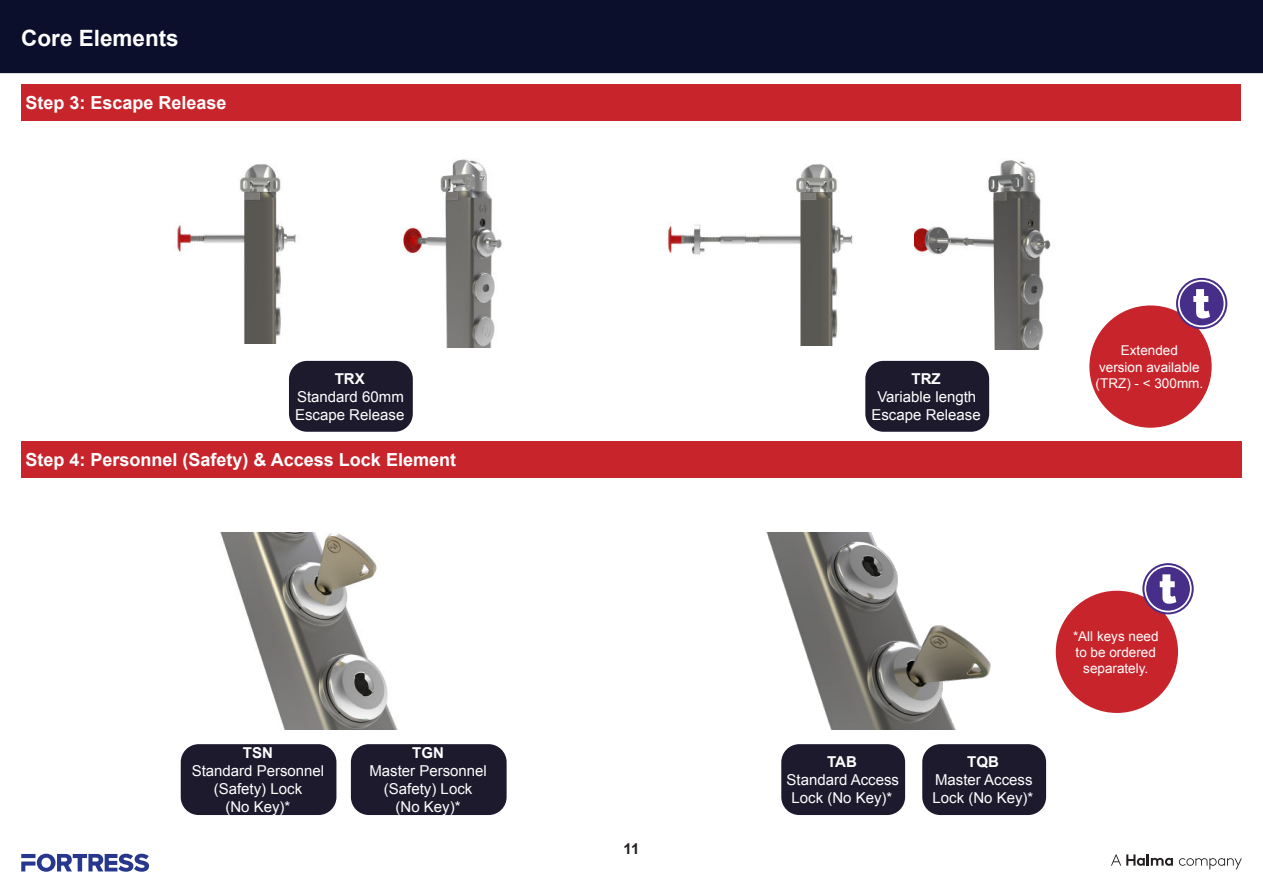
<style>
.page{position:relative;width:1263px;height:893px;background:#fff}
.page>*{position:absolute;margin:0;border:0;box-sizing:border-box;transform-origin:0 0}
.t1{font:700 22.5px "Arial";color:#fff}
.t2{font:700 18px "Arial";color:#fff}
.t3{font:15px/18px "Arial";color:#fff;text-align:center}
.t4{font:700 15px "Arial";color:#fff}
.t5{font:700 15px "Arial";color:#231f20}
.t6{font:13.5px/16.2px "Arial";color:#fff;text-align:center}
</style>
<div class="page">
<div style="left:21px;top:441px;width:1220px;height:36px;background:#c8242b"></div>
<div style="left:21px;top:84px;width:1219px;height:36px;background:#c8242b"></div>
<img style="left:400px;top:159px;width:102px;height:189px">
<img style="left:914px;top:160px;width:137px;height:190px">
<img style="left:177px;top:164px;width:119px;height:180px">
<img style="left:766px;top:532px;width:225px;height:198px">
<img style="left:220px;top:532px;width:178px;height:198px">
<img style="left:666px;top:164px;width:187px;height:182px">
<div style="left:289px;top:361px;width:124px;height:71px;background:#1d1a2d;border-radius:18px"></div>
<div style="left:181px;top:744px;width:155px;height:71px;background:#1d1a2d;border-radius:18px"></div>
<div style="left:351px;top:744px;width:156px;height:71px;background:#1d1a2d;border-radius:18px"></div>
<div style="left:781px;top:744px;width:124px;height:71px;background:#1d1a2d;border-radius:18px"></div>
<div style="left:865px;top:361px;width:124px;height:71px;background:#1d1a2d;border-radius:18px"></div>
<div style="left:922px;top:744px;width:124px;height:71px;background:#1d1a2d;border-radius:18px"></div>
<div style="left:1089px;top:305px;width:123px;height:123px;background:#c8242b;border-radius:50%"></div>
<svg style="left:1176px;top:278px;width:51px;height:51px"></svg>
<svg style="left:1178px;top:280px;width:47px;height:47px"></svg>
<div style="left:1180px;top:282px;width:43px;height:43px;background:#472e89;border-radius:50%"></div>
<svg style="left:1193px;top:289px;width:17px;height:29px"></svg>
<div style="left:1056px;top:591px;width:122px;height:122px;background:#c8242b;border-radius:50%"></div>
<svg style="left:1142px;top:563px;width:52px;height:51px"></svg>
<svg style="left:1144px;top:565px;width:48px;height:47px"></svg>
<div style="left:1146px;top:567px;width:44px;height:44px;background:#472e89;border-radius:50%"></div>
<svg style="left:1160px;top:574px;width:16px;height:30px"></svg>
<div style="left:0;top:0;width:1263px;height:73px;background:#0b0f2b"></div>
<svg style="left:21px;top:854px;width:128px;height:18px"></svg>
<svg style="left:1111px;top:854px;width:131px;height:15px"></svg>
<h1 class="t1" style="left:21px;top:23px;width:159px">Core Elements</h1>
<p class="t2" style="left:26px;top:90px;width:203px">Step 3: Escape Release</p>
<p class="t4" style="left:335px;top:369px;width:31px">TRX</p>
<p class="t3" style="left:295px;top:388px;width:111px;text-align:left">Standard 60mm<br>Escape Release</p>
<p class="t2" style="left:26px;top:448px;width:432px">Step 4: Personnel (Safety) &amp; Access Lock Element</p>
<p class="t4" style="left:243px;top:743px;width:31px">TSN</p>
<p class="t3" style="left:192px;top:762px;width:134px">Standard Personnel (Safety) Lock<br>(No Key)*</p>
<p class="t4" style="left:412px;top:743px;width:33px">TGN</p>
<p class="t3" style="left:369px;top:762px;width:119px">Master Personnel (Safety) Lock<br>(No Key)*</p>
<p class="t5" style="left:623px;top:839px;width:17px">11</p>
<p class="t4" style="left:911px;top:369px;width:31px">TRZ</p>
<p class="t3" style="left:871px;top:388px;width:111px">Variable length<br>Escape Release</p>
<p class="t6" style="left:1095px;top:343px;width:109px">Extended<br>version available (TRZ) - &lt; 300mm.</p>
<p class="t4" style="left:827px;top:752px;width:31px">TAB</p>
<p class="t3" style="left:786px;top:771px;width:114px">Standard Access<br>Lock (No Key)*</p>
<p class="t4" style="left:967px;top:752px;width:33px">TQB</p>
<p class="t3" style="left:932px;top:772px;width:102px;text-align:left">Master Access<br>Lock (No Key)*</p>
<p class="t6" style="left:1073px;top:628px;width:87px">*All keys need to be ordered separately.</p>
</div>
